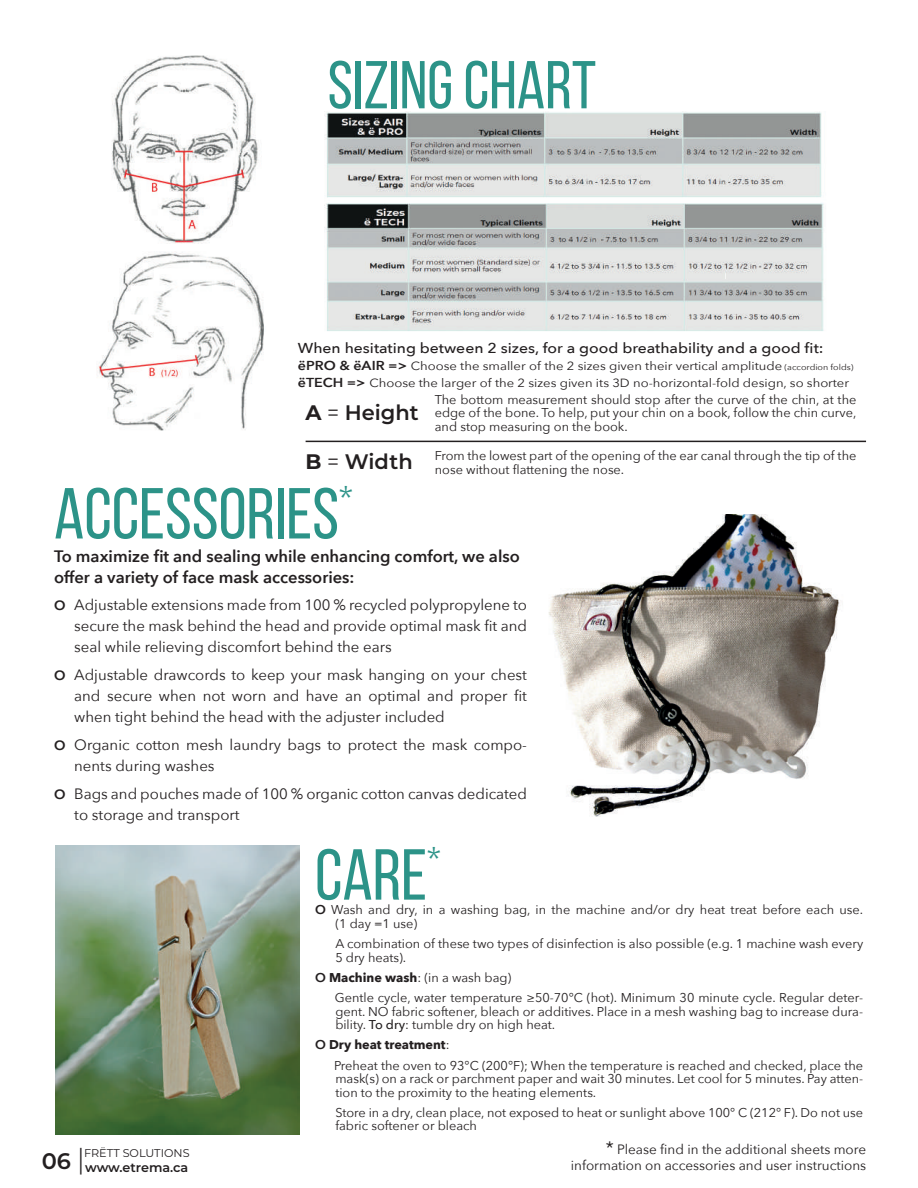
<style>
.page{position:relative;width:918px;height:1188px;background:#fff}
.page>*{position:absolute;margin:0;border:0;box-sizing:border-box;transform-origin:0 0}
.t1{font:72px "Bebas Neue";color:#2c9388}
.t2{font:67.5px "Bebas Neue";color:#2c9388}
.t3{font:600 22.5px "Montserrat";color:#231f20}
.t4{font:600 21px "Montserrat";color:#231f20}
.t5{font:600 16.5px/21px "Avenir Next";color:#231f20}
.t6{font:15px/21px "Avenir Next";color:#231f20;text-align:justify}
.t7{font:500 14.4px "Avenir Next";color:#231f20;scale:1.1 1}
.t8{font:13.5px/16.2px "Avenir Next";color:#231f20;text-align:right}
.t9{font:12.75px/13.5px "Avenir Next";color:#231f20}
.t10{font:600 12.75px "Montserrat";color:#231f20}
.t11{font:11.85px/17.1px "Avenir Next";color:#231f20;scale:1.1 1}
.t12{font:11.25px "Montserrat";color:#231f20}
.s1{font-weight:600;font-size:12.9px}
.s2{font-size:8.25px}
.s3{font-weight:700}
.s4{font-weight:400}
.s5{font-weight:600;font-size:13.5px}
.s6{font-weight:300;font-size:28.5px}
.s7{font-weight:600}
.s8{font-weight:500}
.s9{font-size:18px}
</style>
<div class="page">
<img style="left:111px;top:55px;width:147px;height:189px">
<img style="left:98px;top:252px;width:166px;height:179px">
<hr style="left:306px;top:441px;width:560px;height:1px;background:#231f20">
<img style="left:548px;top:514px;width:292px;height:302px">
<img style="left:55px;top:846px;width:245px;height:289px">
<img style="left:325px;top:112px;width:499px;height:219px">
<h2 class="t2" style="left:328px;top:48px;width:270px">SIZING CHART</h2>
<p class="t7" style="left:298px;top:336px;width:479px">When hesitating between 2 sizes, for a good breathability and a good fit:</p>
<p class="t11" style="left:298px;top:357px;width:507px"><span class="s1">ëPRO &amp; ëAIR =&gt;</span> Choose the smaller of the 2 sizes given their vertical amplitude <span class="s2">(accordion folds) </span><span class="s1">ëTECH =&gt;</span> Choose the larger of the 2 sizes given its 3D no-horizontal-fold design, so shorter</p>
<h3 class="t4" style="left:306px;top:398px;width:115px"><span class="s3">A</span> <span class="s4">=</span> Height</h3>
<h3 class="t4" style="left:306px;top:447px;width:109px"><span class="s3">B</span> <span class="s4">=</span> Width</h3>
<h1 class="t1" style="left:54px;top:475px;width:300px">ACCESSORIES<sup>*</sup></h1>
<p class="t9" style="left:435px;top:392px;width:423px;text-align:justify">The bottom measurement should stop after the curve of the chin, at the edge of the bone. To help, put your chin on a book, follow the chin curve, and stop measuring on the book.</p>
<p class="t9" style="left:435px;top:449px;width:423px">From the lowest part of the opening of the ear canal through the tip of the nose without flattening the nose.</p>
<p class="t5" style="left:54px;top:545px;width:467px">To maximize fit and sealing while enhancing comfort, we also offer a variety of face mask accessories:</p>
<p class="t6" style="left:74px;top:594px;width:454px;text-indent:-20px"><span class="s5">O</span> Adjustable extensions made from 100 % recycled polypropylene to secure the mask behind the head and provide optimal mask fit and seal while relieving discomfort behind the ears</p>
<p class="t6" style="left:74px;top:664px;width:454px;text-indent:-20px"><span class="s5">O</span> Adjustable drawcords to keep your mask hanging on your chest and secure when not worn and have an optimal and proper fit when tight behind the head with the adjuster included</p>
<p class="t6" style="left:74px;top:734px;width:454px;text-indent:-20px"><span class="s5">O</span> Organic cotton mesh laundry bags to protect the mask compo&shy;nents during washes</p>
<p class="t6" style="left:74px;top:782px;width:454px;text-indent:-20px"><span class="s5">O</span> Bags and pouches made of 100 % organic cotton canvas dedicated to storage and transport</p>
<h1 class="t1" style="left:315px;top:836px;width:127px">CARE<sup>*</sup></h1>
<p class="t12" style="left:84px;top:1145px;width:107px">FRËTT SOLUTIONS</p>
<h3 class="t3" style="left:42px;top:1145px;width:45px">06 <span class="s6">|</span></h3>
<p class="t10" style="left:85px;top:1159px;width:105px">www.etrema.ca</p>
<p class="t9" style="left:335px;top:903px;width:529px;text-indent:-20px"><span class="s7">O</span> Wash and dry, in a washing bag, in the machine and/or dry heat treat before each use. (1 day =1 use)</p>
<p class="t9" style="left:335px;top:936px;width:529px">A combination of these two types of disinfection is also possible (e.g. 1 machine wash every<br>5 dry heats).</p>
<p class="t9" style="left:335px;top:967px;width:530px;line-height:20.2px;text-indent:-20px"><span class="s7">O</span> <span class="s3">Machine wash</span>: (in a wash bag)<br>Gentle cycle, water temperature ≥50-70°C (hot). Minimum 30 minute cycle. Regular deter-</p>
<p class="t9" style="left:335px;top:1004px;width:529px">gent. NO fabric softener, bleach or additives. Place in a mesh washing bag to increase dura&shy;bility. <span class="s8">To dry</span>: tumble dry on high heat.</p>
<p class="t9" style="left:334px;top:1034px;width:531px;line-height:20.2px;text-indent:-19px"><span class="s7">O</span> <span class="s3">Dry heat treatment</span>:<br>Preheat the oven to 93°C (200°F); When the temperature is reached and checked, place the</p>
<p class="t9" style="left:335px;top:1071px;width:529px">mask(s) on a rack or parchment paper and wait 30 minutes. Let cool for 5 minutes. Pay atten&shy;tion to the proximity to the heating elements.</p>
<p class="t9" style="left:335px;top:1105px;width:529px">Store in a dry, clean place, not exposed to heat or sunlight above 100° C (212° F). Do not use fabric softener or bleach</p>
<p class="t8" style="left:571px;top:1140px;width:297px"><span class="s9">*</span> Please find in the additional sheets more information on accessories and user instructions</p>
</div>
